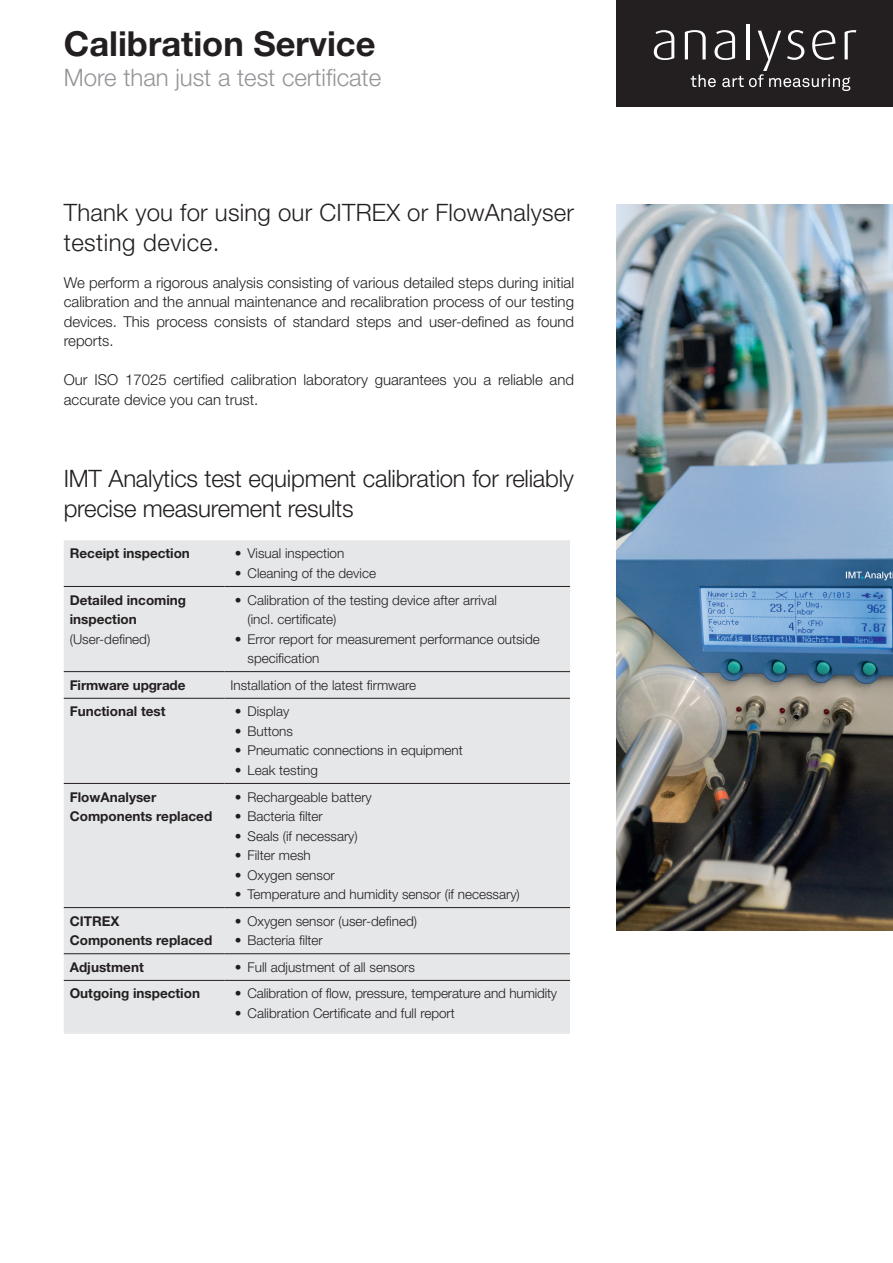
<style>
.page{position:relative;width:893px;height:1263px;background:#fff}
.page>*{position:absolute;margin:0;border:0;box-sizing:border-box;transform-origin:0 0}
.t1{font:700 34.5px "Helvetica Neue LT Pro";color:#231f20}
.t2{font:300 24px/30px "Helvetica Neue LT Pro";letter-spacing:-.01em;color:#231f20}
.t3{font:300 24px/30px "Helvetica Neue LT Pro";letter-spacing:.01em;color:#231f20}
.t4{font:300 24px "Helvetica Neue LT Pro";color:#939598}
.t5{font:300 15px/19.5px "Helvetica Neue LT Pro";color:#231f20;text-align:justify}
.t6{font:300 13.5px/19.5px "Helvetica Neue LT Pro";color:#231f20}
.t7{font:700 13.5px/19.5px "Helvetica Neue LT Pro";color:#231f20}
</style>
<div class="page">
<div style="left:617px;top:0;width:276px;height:106px;background:#231f20"></div>
<svg style="left:654px;top:30px;width:20px;height:30px"></svg>
<hr style="left:746px;top:24px;width:3px;height:35px;background:#fff">
<svg style="left:685px;top:30px;width:171px;height:61px"></svg>
<div style="left:64px;top:540px;width:506px;height:494px;background:#e6e7e9"></div>
<hr style="left:64px;top:698px;width:161px;height:1px;background:#231f20">
<hr style="left:225px;top:698px;width:345px;height:1px;background:#231f20">
<hr style="left:64px;top:783px;width:161px;height:1px;background:#231f20">
<hr style="left:225px;top:783px;width:345px;height:1px;background:#231f20">
<hr style="left:64px;top:907px;width:161px;height:1px;background:#231f20">
<hr style="left:225px;top:907px;width:345px;height:1px;background:#231f20">
<hr style="left:64px;top:671px;width:161px;height:1px;background:#231f20">
<hr style="left:225px;top:671px;width:345px;height:1px;background:#231f20">
<hr style="left:64px;top:953px;width:161px;height:1px;background:#231f20">
<hr style="left:225px;top:953px;width:345px;height:1px;background:#231f20">
<hr style="left:64px;top:980px;width:161px;height:1px;background:#231f20">
<hr style="left:225px;top:980px;width:345px;height:1px;background:#231f20">
<hr style="left:64px;top:586px;width:161px;height:1px;background:#231f20">
<hr style="left:225px;top:586px;width:345px;height:1px;background:#231f20">
<img style="left:617px;top:204px;width:276px;height:726px">
<h1 class="t1" style="left:64px;top:22px;width:313px">Calibration Service</h1>
<h2 class="t4" style="left:64px;top:63px;width:319px">More than just a test certificate</h2>
<h2 class="t3" style="left:64px;top:197px;width:512px">Thank you for using our CITREX or FlowAnalyser testing device.</h2>
<p class="t5" style="left:64px;top:272px;width:512px">We perform a rigorous analysis consisting of various detailed steps during initial calibration and the annual maintenance and recalibration process of our testing devices. This process consists of standard steps and user-defined as found reports.</p>
<p class="t5" style="left:64px;top:370px;width:512px">Our ISO 17025 certified calibration laboratory guarantees you a reliable and accurate device you can trust.</p>
<h2 class="t2" style="left:64px;top:463px;width:512px">IMT Analytics test equipment calibration for reliably precise measurement results</h2>
<p class="t7" style="left:70px;top:543px;width:122px">Receipt inspection</p>
<p class="t6" style="left:235px;top:544px;width:111px">• Visual inspection</p>
<p class="t6" style="left:235px;top:563px;width:143px">• Cleaning of the device</p>
<p class="t7" style="left:70px;top:590px;width:118px">Detailed incoming inspection</p>
<p class="t6" style="left:70px;top:629px;width:82px">(User-defined)</p>
<p class="t6" style="left:248px;top:590px;width:251px;text-indent:-13px">• Calibration of the testing device after arrival (incl. certificate)</p>
<p class="t6" style="left:248px;top:629px;width:294px;text-indent:-13px">• Error report for measurement performance outside specification</p>
<p class="t7" style="left:70px;top:675px;width:117px">Firmware upgrade</p>
<p class="t6" style="left:231px;top:675px;width:187px">Installation of the latest firmware</p>
<p class="t7" style="left:70px;top:701px;width:97px">Functional test</p>
<p class="t6" style="left:235px;top:701px;width:56px">• Display</p>
<p class="t6" style="left:235px;top:721px;width:60px">• Buttons</p>
<p class="t6" style="left:235px;top:740px;width:230px">• Pneumatic connections in equipment</p>
<p class="t6" style="left:235px;top:760px;width:85px">• Leak testing</p>
<p class="t7" style="left:70px;top:786px;width:144px">FlowAnalyser<br>Components replaced</p>
<p class="t6" style="left:235px;top:787px;width:139px">• Rechargeable battery</p>
<p class="t6" style="left:235px;top:806px;width:90px">• Bacteria filter</p>
<p class="t6" style="left:235px;top:826px;width:125px">• Seals (if necessary)</p>
<p class="t6" style="left:235px;top:845px;width:78px">• Filter mesh</p>
<p class="t6" style="left:235px;top:865px;width:102px">• Oxygen sensor</p>
<p class="t6" style="left:235px;top:884px;width:287px">• Temperature and humidity sensor (if necessary)</p>
<p class="t7" style="left:70px;top:911px;width:144px">CITREX<br>Components replaced</p>
<p class="t6" style="left:235px;top:911px;width:184px">• Oxygen sensor (user-defined)</p>
<p class="t6" style="left:235px;top:930px;width:90px">• Bacteria filter</p>
<p class="t7" style="left:70px;top:957px;width:75px">Adjustment</p>
<p class="t6" style="left:235px;top:957px;width:182px">• Full adjustment of all sensors</p>
<p class="t7" style="left:70px;top:983px;width:132px">Outgoing inspection</p>
<p class="t6" style="left:235px;top:984px;width:324px">• Calibration of flow, pressure, temperature and humidity</p>
<p class="t6" style="left:235px;top:1003px;width:222px">• Calibration Certificate and full report</p>
</div>
